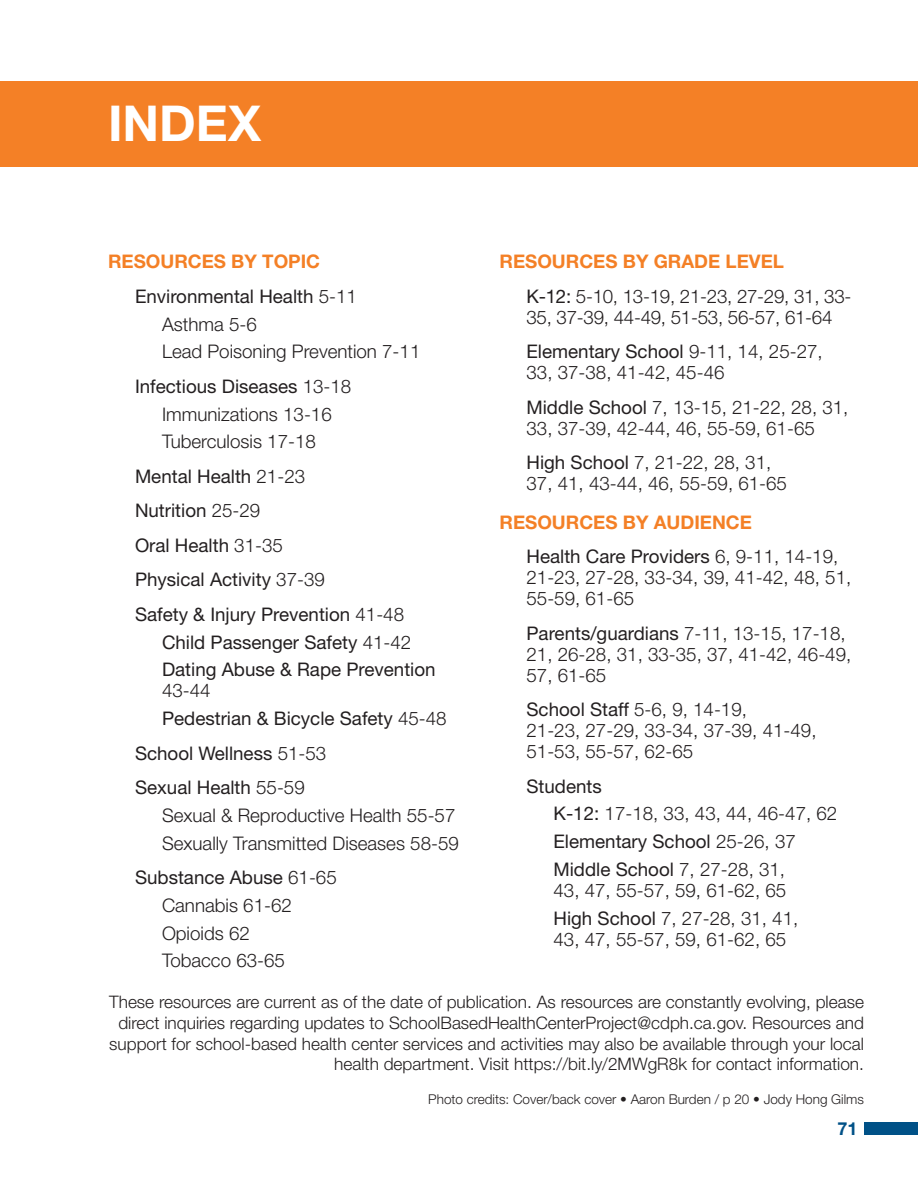
<style>
.page{position:relative;width:918px;height:1188px;background:#fff}
.page>*{position:absolute;margin:0;border:0;box-sizing:border-box;transform-origin:0 0}
.t1{font:700 49.5px "Helvetica Neue LT Std";color:#fff}
.t2{font:300 18.75px/27.8px "Helvetica Neue LT Std";color:#231f20}
.t3{font:18.75px/27.8px "Helvetica Neue LT Std";color:#231f20}
.t4{font:700 18.75px "Helvetica Neue LT Std";color:#f48026}
.t5{font:700 18px "Helvetica Neue LT Std";color:#005187}
.t6{font:300 17.25px/20.7px "Helvetica Neue LT Std";color:#231f20;text-align:right}
.t7{font:300 13.5px "Helvetica Neue LT Std";color:#231f20}
.s1{font-weight:400}
.s2{font-weight:300}
</style>
<div class="page">
<div style="left:864px;top:1122px;width:54px;height:13px;background:#005187"></div>
<div style="left:0;top:81px;width:918px;height:85px;background:#f48026"></div>
<p class="t1" style="left:108px;top:93px;width:155px">INDEX</p>
<p class="t4" style="left:108px;top:250px;width:214px">RESOURCES BY TOPIC</p>
<p class="t2" style="left:162px;top:282px;width:260px;text-indent:-27px"><span class="s1">Environmental Health</span> 5-11<br>Asthma 5-6<br>Lead Poisoning Prevention 7-11</p>
<p class="t2" style="left:135px;top:372px;width:218px;text-align:center"><span class="s1">Infectious Diseases</span> 13-18<br>Immunizations 13-16<br>Tuberculosis 17-18</p>
<p class="t3" style="left:135px;top:462px;width:172px">Mental Health <span class="s2">21-23</span></p>
<p class="t3" style="left:135px;top:496px;width:127px">Nutrition <span class="s2">25-29</span></p>
<p class="t3" style="left:135px;top:531px;width:149px">Oral Health <span class="s2">31-35</span></p>
<p class="t3" style="left:135px;top:565px;width:191px">Physical Activity <span class="s2">37-39</span></p>
<p class="t3" style="left:162px;top:600px;width:275px;text-indent:-27px">Safety &amp; Injury Prevention <span class="s2">41-48<br></span>Child Passenger Safety <span class="s2">41-42<br></span>Dating Abuse &amp; Rape Prevention</p>
<p class="t3" style="left:162px;top:676px;width:286px"><span class="s2">43-44<br></span>Pedestrian &amp; Bicycle Safety <span class="s2">45-48</span></p>
<p class="t3" style="left:135px;top:739px;width:193px">School Wellness <span class="s2">51-53</span></p>
<p class="t2" style="left:162px;top:773px;width:298px;text-indent:-27px"><span class="s1">Sexual Health</span> 55-59<br>Sexual &amp; Reproductive Health 55-57<br>Sexually Transmitted Diseases 58-59</p>
<p class="t2" style="left:162px;top:863px;width:176px;text-indent:-27px"><span class="s1">Substance Abuse</span> 61-65<br>Cannabis 61-62<br>Opioids 62<br>Tobacco 63-65</p>
<p class="t4" style="left:500px;top:250px;width:286px">RESOURCES BY GRADE LEVEL</p>
<p class="t2" style="left:527px;top:285px;width:326px;line-height:21px"><span class="s1">K-12:</span> 5-10, 13-19, 21-23, 27-29, 31, 33-<br>35, 37-39, 44-49, 51-53, 56-57, 61-64</p>
<p class="t2" style="left:527px;top:341px;width:298px;line-height:21px"><span class="s1">Elementary School</span> 9-11, 14, 25-27,<br>33, 37-38, 41-42, 45-46</p>
<p class="t2" style="left:527px;top:396px;width:324px;line-height:21px"><span class="s1">Middle School</span> 7, 13-15, 21-22, 28, 31,<br>33, 37-39, 42-44, 46, 55-59, 61-65</p>
<p class="t2" style="left:527px;top:452px;width:262px;line-height:21px"><span class="s1">High School</span> 7, 21-22, 28, 31,<br>37, 41, 43-44, 46, 55-59, 61-65</p>
<p class="t4" style="left:500px;top:510px;width:254px">RESOURCES BY AUDIENCE</p>
<p class="t2" style="left:527px;top:545px;width:326px;line-height:21px"><span class="s1">Health Care Providers</span> 6, 9-11, 14-19,<br>21-23, 27-28, 33-34, 39, 41-42, 48, 51,<br>55-59, 61-65</p>
<p class="t2" style="left:527px;top:622px;width:326px;line-height:21px"><span class="s1">Parents/guardians</span> 7-11, 13-15, 17-18,<br>21, 26-28, 31, 33-35, 37, 41-42, 46-49,<br>57, 61-65</p>
<p class="t2" style="left:527px;top:698px;width:292px;line-height:21px"><span class="s1">School Staff</span> 5-6, 9, 14-19,<br>21-23, 27-29, 33-34, 37-39, 41-49,<br>51-53, 55-57, 62-65</p>
<p class="t2" style="left:554px;top:772px;width:285px;text-indent:-27px"><span class="s1">Students<br>K-12:</span> 17-18, 33, 43, 44, 46-47, 62<br><span class="s1">Elementary School</span> 25-26, 37<br><span class="s1">Middle School</span> 7, 27-28, 31,</p>
<p class="t2" style="left:554px;top:876px;width:246px">43, 47, 55-57, 59, 61-62, 65<br><span class="s1">High School</span> 7, 27-28, 31, 41,</p>
<p class="t2" style="left:554px;top:925px;width:234px">43, 47, 55-57, 59, 61-62, 65</p>
<p class="t6" style="left:109px;top:991px;width:756px">These resources are current as of the date of publication. As resources are constantly evolving, please direct inquiries regarding updates to SchoolBasedHealthCenterProject@cdph.ca.gov. Resources and support for school-based health center services and activities may also be available through your local health department. Visit https://bit.ly/2MWgR8k for contact information.</p>
<p class="t7" style="left:428px;top:1091px;width:437px">Photo credits: Cover/back cover • Aaron Burden / p 20 • Jody Hong Gilms</p>
<p class="t5" style="left:838px;top:1117px;width:22px">71</p>
</div>
